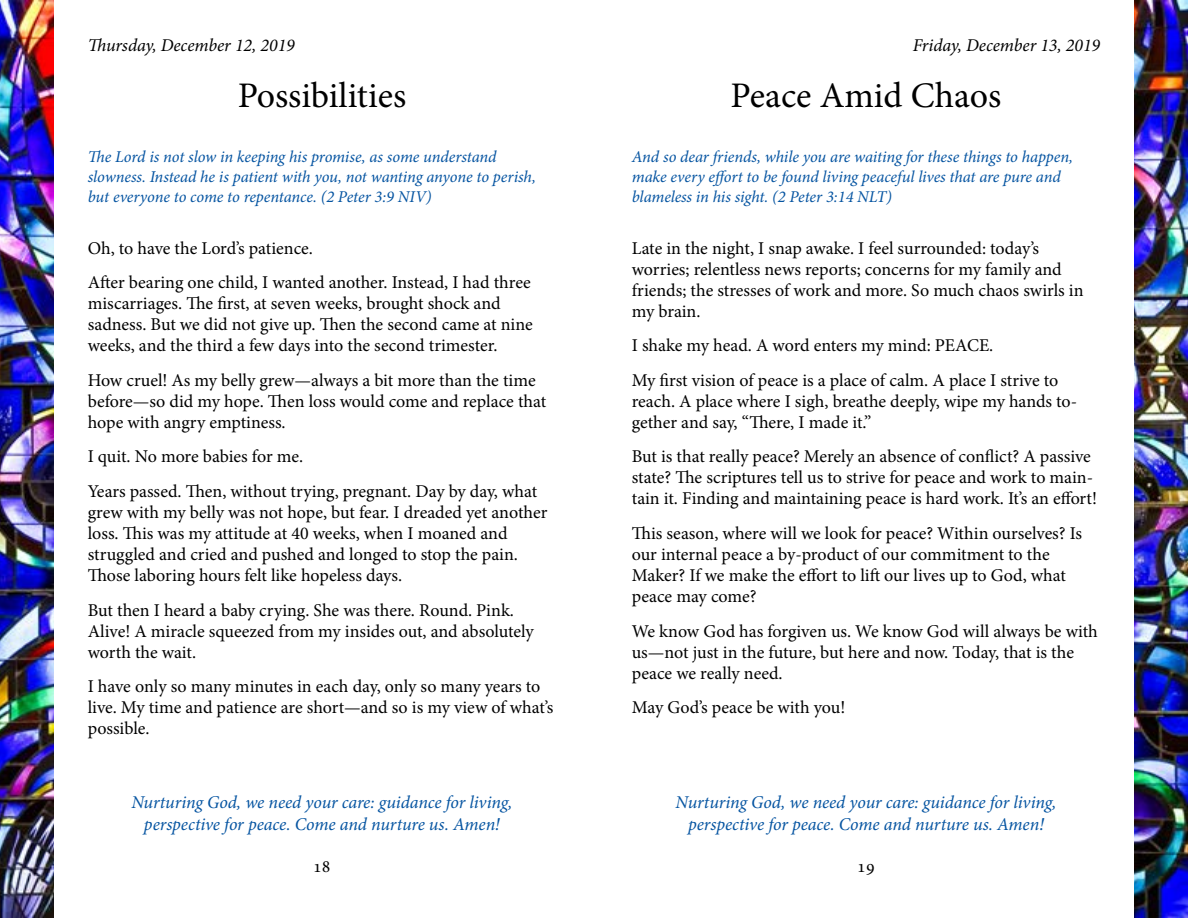
<style>
.page{position:relative;width:1188px;height:918px;background:#fff}
.page>*{position:absolute;margin:0;border:0;box-sizing:border-box;transform-origin:0 0}
.t1{font:36px "Minion Pro";color:#000}
.t2{font:18px/21px "Minion Pro";letter-spacing:-.005em;color:#000}
.t3{font:italic 18px/21.6px "Minion Pro";letter-spacing:-.005em;color:#0554a1;text-align:center}
.t4{font:italic 18px "Minion Pro";color:#000}
.t5{font:italic 16.5px/19.8px "Minion Pro";letter-spacing:-.01em;color:#0554a1}
</style>
<div class="page">
<img style="left:0;top:0;width:54px;height:918px">
<img style="left:1134px;top:0;width:54px;height:918px">
<p class="t4" style="left:88px;top:33px;width:209px">Thursday, December 12, 2019</p>
<p class="t4" style="left:913px;top:33px;width:189px">Friday, December 13, 2019</p>
<h1 class="t1" style="left:238px;top:72px;width:170px">Possibilities</h1>
<h1 class="t1" style="left:731px;top:72px;width:272px">Peace Amid Chaos</h1>
<p class="t5" style="left:88px;top:147px;width:450px">The Lord is not slow in keeping his promise, as some understand slowness. Instead he is patient with you, not wanting anyone to perish, but everyone to come to repentance. (2 Peter 3:9 NIV)</p>
<p class="t5" style="left:632px;top:147px;width:443px">And so dear friends, while you are waiting for these things to happen, make every effort to be found living peaceful lives that are pure and blameless in his sight. (2 Peter 3:14 NLT)</p>
<p class="t2" style="left:88px;top:231px;width:444px;line-height:34.5px">Oh, to have the Lord’s patience.<br>After bearing one child, I wanted another. Instead, I had three</p>
<p class="t2" style="left:88px;top:293px;width:447px">miscarriages. The first, at seven weeks, brought shock and sadness. But we did not give up. Then the second came at nine weeks, and the third a few days into the second trimester.</p>
<p class="t2" style="left:88px;top:370px;width:460px">How cruel! As my belly grew—always a bit more than the time before—so did my hope. Then loss would come and replace that hope with angry emptiness.</p>
<p class="t2" style="left:88px;top:440px;width:451px;line-height:34.5px">I quit. No more babies for me.<br>Years passed. Then, without trying, pregnant. Day by day, what</p>
<p class="t2" style="left:88px;top:502px;width:461px">grew with my belly was not hope, but fear. I dreaded yet another loss. This was my attitude at 40 weeks, when I moaned and struggled and cried and pushed and longed to stop the pain.<br>Those laboring hours felt like hopeless days.</p>
<p class="t2" style="left:88px;top:599px;width:448px">But then I heard a baby crying. She was there. Round. Pink.<br>Alive! A miracle squeezed from my insides out, and absolutely worth the wait.</p>
<p class="t2" style="left:88px;top:676px;width:467px">I have only so many minutes in each day, only so many years to live. My time and patience are short—and so is my view of what’s possible.</p>
<p class="t2" style="left:632px;top:238px;width:453px">Late in the night, I snap awake. I feel surrounded: today’s worries; relentless news reports; concerns for my family and friends; the stresses of work and more. So much chaos swirls in my brain.</p>
<p class="t2" style="left:632px;top:329px;width:428px;line-height:34.5px">I shake my head. A word enters my mind: PEACE.<br>My first vision of peace is a place of calm. A place I strive to</p>
<p class="t2" style="left:632px;top:391px;width:447px">reach. A place where I sigh, breathe deeply, wipe my hands to&shy;gether and say, “There, I made it.”</p>
<p class="t2" style="left:632px;top:446px;width:467px">But is that really peace? Merely an absence of conflict? A passive state? The scriptures tell us to strive for peace and work to main&shy;tain it. Finding and maintaining peace is hard work. It’s an effort!</p>
<p class="t2" style="left:632px;top:523px;width:452px">This season, where will we look for peace? Within ourselves? Is our internal peace a by-product of our commitment to the Maker? If we make the effort to lift our lives up to God, what peace may come?</p>
<p class="t2" style="left:632px;top:620px;width:468px">We know God has forgiven us. We know God will always be with us—not just in the future, but here and now. Today, that is the peace we really need.</p>
<p class="t2" style="left:632px;top:697px;width:215px">May God’s peace be with you!</p>
<p class="t3" style="left:132px;top:791px;width:382px">Nurturing God, we need your care: guidance for living, perspective for peace. Come and nurture us. Amen!</p>
<p class="t3" style="left:676px;top:791px;width:382px">Nurturing God, we need your care: guidance for living, perspective for peace. Come and nurture us. Amen!</p>
<p class="t2" style="left:313px;top:856px;width:19px">18</p>
<p class="t2" style="left:857px;top:856px;width:19px">19</p>
</div>
